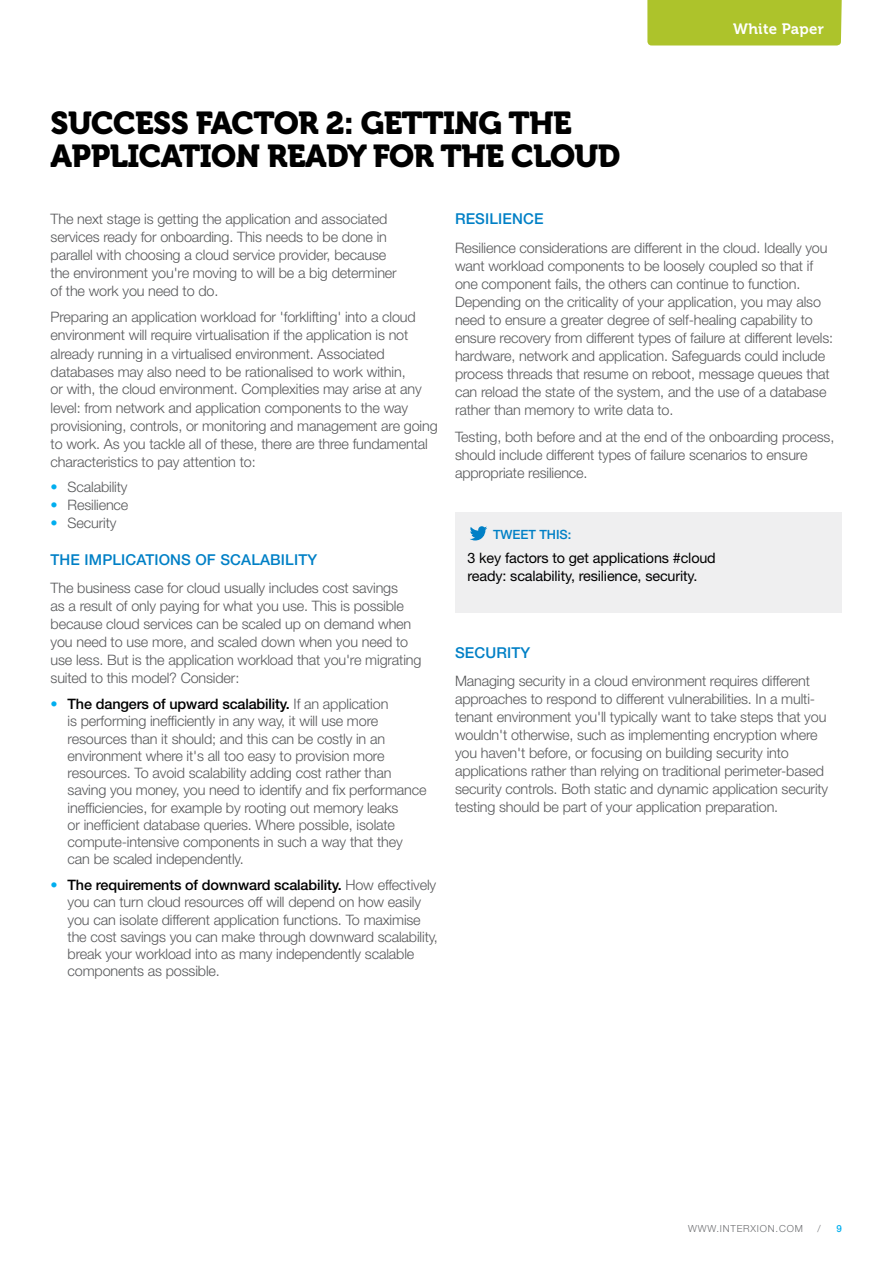
<style>
.page{position:relative;width:893px;height:1263px;background:#fff}
.page>*{position:absolute;margin:0;border:0;box-sizing:border-box;transform-origin:0 0}
.t1{font:31.5px/33px "Museo 900";letter-spacing:-.02em;color:#000}
.t2{font:500 15px "Helvetica Neue LT Std";letter-spacing:.01em;color:#0080c6}
.t3{font:15px "Museo 700";letter-spacing:.02em;color:#fff}
.t4{font:300 14.4px/18px "Helvetica Neue LT Std";letter-spacing:-.01em;color:#58595b}
.t5{font:14.4px/18px "Helvetica Neue LT Std";letter-spacing:-.01em;color:#000}
.t6{font:500 12.75px "Helvetica Neue LT Std";letter-spacing:-.005em;color:#0080c6}
.t7{font:300 9.75px "Helvetica Neue LT Std";letter-spacing:.08em;color:#6d6e71}
.t8{font:500 9.75px "Helvetica Neue LT Std";color:#00aeef}
.s1{color:#00aeef}
.s2{font-weight:500;color:#00aeef}
.s3{font-weight:500;color:#000}
</style>
<div class="page">
<div style="left:647px;top:0;width:195px;height:45px;background:#adc32b"></div>
<div style="left:455px;top:512px;width:387px;height:101px;background:#efeff0"></div>
<svg style="left:470px;top:526px;width:17px;height:14px"></svg>
<h1 class="t1" style="left:51px;top:107px;width:571px">SUCCESS FACTOR 2: GETTING THE<br>APPLICATION READY FOR THE CLOUD</h1>
<p class="t3" style="left:733px;top:21px;width:92px">White Paper</p>
<p class="t4" style="left:51px;top:210px;width:348px">The next stage is getting the application and associated services ready for onboarding. This needs to be done in parallel with choosing a cloud service provider, because the environment you're moving to will be a big determiner of the work you need to do.</p>
<p class="t4" style="left:51px;top:308px;width:389px">Preparing an application workload for 'forklifting' into a cloud environment will require virtualisation if the application is not already running in a virtualised environment. Associated databases may also need to be rationalised to work within,<br>or with, the cloud environment. Complexities may arise at any level: from network and application components to the way provisioning, controls, or monitoring and management are going to work. As you tackle all of these, there are three fundamental characteristics to pay attention to:</p>
<p class="t4" style="left:51px;top:478px;width:78px"><span class="s1">•</span> Scalability</p>
<p class="t4" style="left:51px;top:495px;width:79px"><span class="s1">•</span> Resilience</p>
<p class="t4" style="left:51px;top:513px;width:67px"><span class="s1">•</span> Security</p>
<p class="t2" style="left:51px;top:550px;width:268px">THE IMPLICATIONS OF SCALABILITY</p>
<p class="t4" style="left:51px;top:579px;width:372px">The business case for cloud usually includes cost savings<br>as a result of only paying for what you use. This is possible because cloud services can be scaled up on demand when you need to use more, and scaled down when you need to use less. But is the application workload that you're migrating suited to this model? Consider:</p>
<p class="t4" style="left:68px;top:695px;width:360px;line-height:17.2px;text-indent:-17px"><span class="s2">•</span> <span class="s3">The dangers of upward scalability.</span> If an application<br>is performing inefficiently in any way, it will use more resources than it should; and this can be costly in an environment where it's all too easy to provision more resources. To avoid scalability adding cost rather than saving you money, you need to identify and fix performance inefficiencies, for example by rooting out memory leaks<br>or inefficient database queries. Where possible, isolate compute-intensive components in such a way that they can be scaled independently.</p>
<p class="t4" style="left:68px;top:876px;width:372px;line-height:17.2px;text-indent:-17px"><span class="s2">•</span> <span class="s3">The requirements of downward scalability.</span> How effectively you can turn cloud resources off will depend on how easily you can isolate different application functions. To maximise the cost savings you can make through downward scalability, break your workload into as many independently scalable components as possible.</p>
<p class="t2" style="left:455px;top:210px;width:90px">RESILIENCE</p>
<p class="t4" style="left:455px;top:239px;width:380px">Resilience considerations are different in the cloud. Ideally you want workload components to be loosely coupled so that if one component fails, the others can continue to function.<br>Depending on the criticality of your application, you may also need to ensure a greater degree of self-healing capability to ensure recovery from different types of failure at different levels: hardware, network and application. Safeguards could include process threads that resume on reboot, message queues that can reload the state of the system, and the use of a database rather than memory to write data to.</p>
<p class="t4" style="left:455px;top:427px;width:381px">Testing, both before and at the end of the onboarding process, should include different types of failure scenarios to ensure appropriate resilience.</p>
<p class="t6" style="left:493px;top:526px;width:80px">TWEET THIS:</p>
<p class="t5" style="left:467px;top:549px;width:250px">3 key factors to get applications #cloud ready: scalability, resilience, security.</p>
<p class="t2" style="left:455px;top:643px;width:77px">SECURITY</p>
<p class="t4" style="left:455px;top:672px;width:375px">Managing security in a cloud environment requires different approaches to respond to different vulnerabilities. In a multi&shy;tenant environment you'll typically want to take steps that you wouldn't otherwise, such as implementing encryption where you haven't before, or focusing on building security into applications rather than relying on traditional perimeter-based security controls. Both static and dynamic application security testing should be part of your application preparation.</p>
<p class="t7" style="left:688px;top:1223px;width:116px">WWW.INTERXION.COM</p>
<p class="t7" style="left:818px;top:1223px;width:5px">/</p>
<p class="t8" style="left:836px;top:1223px;width:7px">9</p>
</div>
